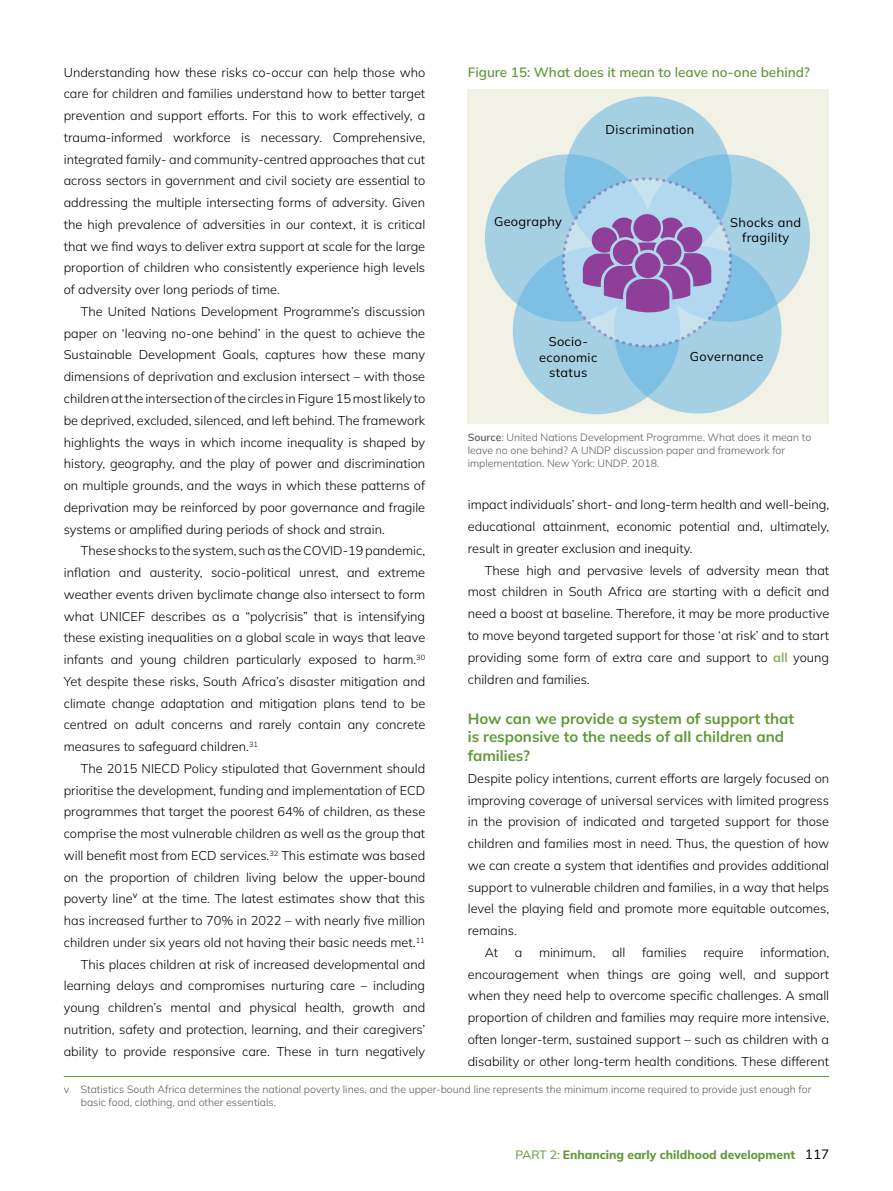
<style>
.page{position:relative;width:893px;height:1191px;background:#fff}
.page>*{position:absolute;margin:0;border:0;box-sizing:border-box;transform-origin:0 0}
.t1{font:700 15px/18.8px "Mulish";color:#5f9937}
.t2{font:600 13.5px "Mulish";color:#5f9937}
.t3{font:300 12.75px/21.8px "Mulish";color:#000;text-align:justify}
.t4{font:12.75px/15.3px "Mulish";letter-spacing:.025em;color:#000;text-align:center}
.t5{font:800 12px "Mulish";color:#5f9937}
.t6{font:300 10.5px/12.6px "Mulish";color:#58595b}
.s1{font-weight:600}
.s2{font-weight:700;color:#89af68}
.s3{font-weight:400}
.s4{font-weight:400;font-size:13.5px;color:#000}
</style>
<div class="page">
<hr style="left:64px;top:1076px;width:765px;height:1px;background:#5f9937">
<div style="left:468px;top:90px;width:361px;height:334px;background:#f2f1e6"></div>
<div style="left:564px;top:96px;width:168px;height:168px;background:#a5d0e4;border-radius:50%"></div>
<svg style="left:643px;top:154px;width:167px;height:168px;background:#9ccce3"></svg>
<svg style="left:485px;top:154px;width:167px;height:168px;background:#9dcce3"></svg>
<svg style="left:614px;top:246px;width:167px;height:167px;background:#9ccce3"></svg>
<svg style="left:513px;top:247px;width:167px;height:167px;background:#97cae3"></svg>
<svg style="left:563px;top:179px;width:168px;height:167px;fill:#b1d8ee"></svg>
<svg style="left:583px;top:215px;width:128px;height:98px;background:#9c78b8"></svg>
<p class="t3" style="left:64px;top:61px;width:363px">Understanding how these risks co-occur can help those who care for children and families understand how to better target prevention and support efforts. For this to work effectively, a trauma-informed workforce is necessary. Comprehensive, integrated family- and community-centred approaches that cut across sectors in government and civil society are essential to addressing the multiple intersecting forms of adversity. Given the high prevalence of adversities in our context, it is critical that we find ways to deliver extra support at scale for the large proportion of children who consistently experience high levels of adversity over long periods of time.</p>
<p class="t3" style="left:64px;top:300px;width:363px;text-indent:17px">The United Nations Development Programme’s discussion paper on ‘leaving no-one behind’ in the quest to achieve the Sustainable Development Goals, captures how these many dimensions of deprivation and exclusion intersect – with those children at the intersection of the circles in Figure 15 most likely to be deprived, excluded, silenced, and left behind. The framework highlights the ways in which income inequality is shaped by history, geography, and the play of power and discrimination on multiple grounds, and the ways in which these patterns of deprivation may be reinforced by poor governance and fragile systems or amplified during periods of shock and strain.</p>
<p class="t3" style="left:64px;top:539px;width:363px;text-indent:17px">These shocks to the system, such as the COVID-19 pandemic, inflation and austerity, socio-political unrest, and extreme weather events driven byclimate change also intersect to form what UNICEF describes as a “polycrisis” that is intensifying these existing inequalities on a global scale in ways that leave infants and young children particularly exposed to harm.<sup>30<br></sup>Yet despite these risks, South Africa’s disaster mitigation and climate change adaptation and mitigation plans tend to be centred on adult concerns and rarely contain any concrete measures to safeguard children.<sup>31</sup></p>
<p class="t3" style="left:64px;top:757px;width:363px;text-align:right">The 2015 NIECD Policy stipulated that Government should prioritise the development, funding and implementation of ECD programmes that target the poorest 64% of children, as these comprise the most vulnerable children as well as the group that will benefit most from ECD services.<sup>32</sup> This estimate was based on the proportion of children living below the upper-bound poverty line<sup>v</sup> at the time. The latest estimates show that this has increased further to 70% in 2022 – with nearly five million children under six years old not having their basic needs met.<sup>11<br></sup>This places children at risk of increased developmental and learning delays and compromises nurturing care – including young children’s mental and physical health, growth and nutrition, safety and protection, learning, and their caregivers’ ability to provide responsive care. These in turn negatively</p>
<p class="t6" style="left:81px;top:1083px;width:732px;text-indent:-17px">v Statistics South Africa determines the national poverty lines, and the upper-bound line represents the minimum income required to provide just enough for basic food, clothing, and other essentials.</p>
<p class="t2" style="left:468px;top:63px;width:344px">Figure 15: What does it mean to leave no-one behind?</p>
<p class="t4" style="left:605px;top:121px;width:90px">Discrimination</p>
<p class="t4" style="left:494px;top:214px;width:69px">Geography</p>
<p class="t4" style="left:730px;top:214px;width:72px">Shocks and fragility</p>
<p class="t4" style="left:539px;top:334px;width:60px">Socio&shy;economic status</p>
<p class="t4" style="left:690px;top:349px;width:75px">Governance</p>
<p class="t6" style="left:468px;top:431px;width:345px"><span class="s1">Source</span>: United Nations Development Programme. What does it mean to leave no one behind? A UNDP discussion paper and framework for implementation. New York: UNDP. 2018.</p>
<p class="t3" style="left:468px;top:493px;width:363px">impact individuals’ short- and long-term health and well-being, educational attainment, economic potential and, ultimately, result in greater exclusion and inequity.</p>
<p class="t3" style="left:468px;top:559px;width:363px;text-indent:17px">These high and pervasive levels of adversity mean that most children in South Africa are starting with a deficit and need a boost at baseline. Therefore, it may be more productive to move beyond targeted support for those ‘at risk’ and to start providing some form of extra care and support to <span class="s2">all</span> young children and families.</p>
<p class="t1" style="left:468px;top:708px;width:328px">How can we provide a system of support that is responsive to the needs of all children and families?</p>
<p class="t3" style="left:468px;top:767px;width:363px">Despite policy intentions, current efforts are largely focused on</p>
<p class="t3" style="left:468px;top:788px;width:363px">improving coverage of universal services with limited progress</p>
<p class="t3" style="left:468px;top:810px;width:363px">in the provision of indicated and targeted support for those</p>
<p class="t3" style="left:468px;top:832px;width:363px">children and families most in need. Thus, the question of how</p>
<p class="t3" style="left:468px;top:854px;width:363px">we can create a system that identifies and provides additional</p>
<p class="t3" style="left:468px;top:875px;width:363px">support to vulnerable children and families, in a way that helps</p>
<p class="t3" style="left:468px;top:897px;width:363px">level the playing field and promote more equitable outcomes,</p>
<p class="t3" style="left:468px;top:919px;width:51px">remains.</p>
<p class="t3" style="left:485px;top:941px;width:15px">At</p>
<p class="t3" style="left:515px;top:941px;width:9px">a</p>
<p class="t3" style="left:539px;top:941px;width:58px">minimum,</p>
<p class="t3" style="left:612px;top:941px;width:15px">all</p>
<p class="t3" style="left:642px;top:941px;width:46px">families</p>
<p class="t3" style="left:703px;top:941px;width:42px">require</p>
<p class="t3" style="left:468px;top:941px;width:363px;text-indent:292px">information, encouragement when things are going well, and support when they need help to overcome specific challenges. A small proportion of children and families may require more intensive, often longer-term, sustained support – such as children with a disability or other long-term health conditions. These different</p>
<p class="t5" style="left:516px;top:1146px;width:315px"><span class="s3">PART 2:</span> Enhancing early childhood development <span class="s4">117</span></p>
</div>
